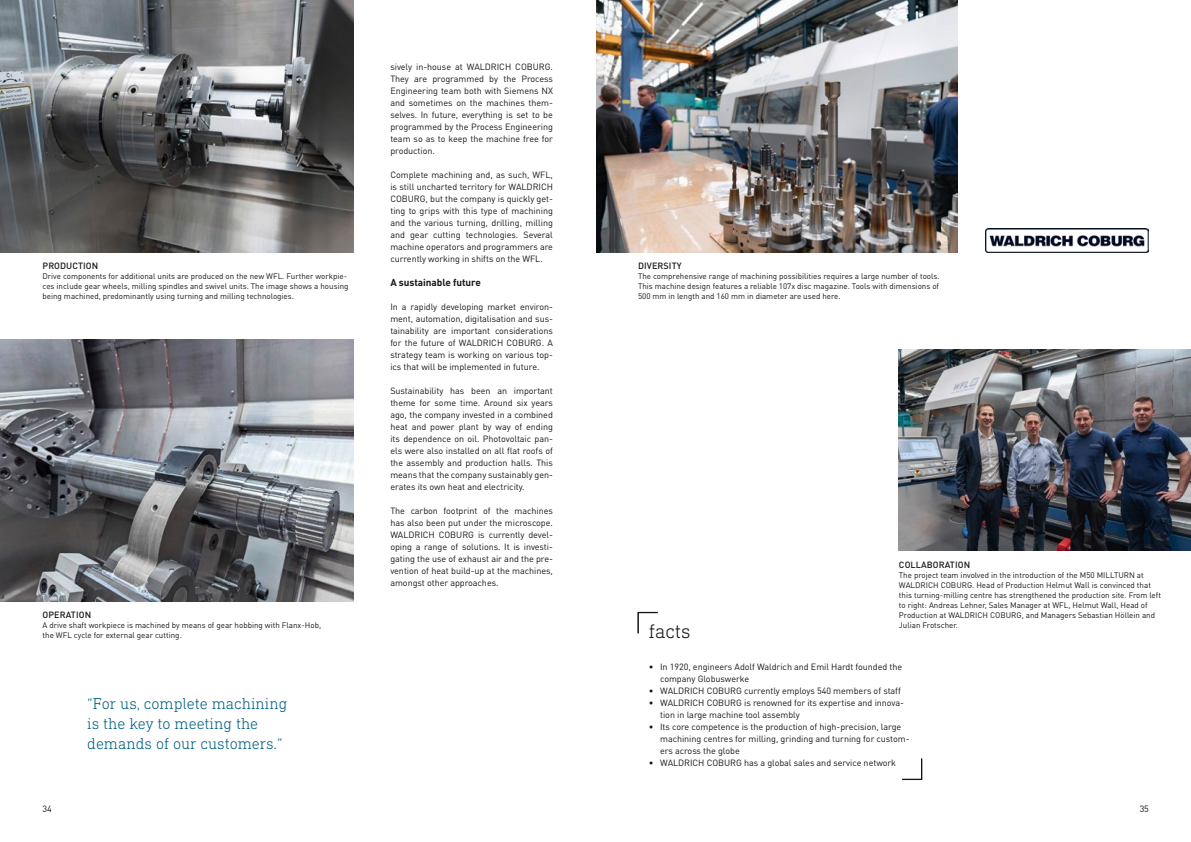
<style>
.page{position:relative;width:1191px;height:842px;background:#fff}
.page>*{position:absolute;margin:0;border:0;box-sizing:border-box;transform-origin:0 0}
.t1{font:300 20px "DIN Next Slab Pro";color:#151616}
.t2{font:300 16px/20px "DIN Next Slab Pro";color:#006083}
.t3{font:700 10px "DIN Pro";letter-spacing:-.005em;color:#151616}
.t4{font:9px/12px "DIN Pro";letter-spacing:-.005em;color:#151616;text-align:justify}
.t5{font:500 9px "DIN Pro";letter-spacing:.01em;color:#151616}
.t6{font:8px/10px "DIN Pro";color:#151616}
</style>
<div class="page">
<svg style="left:638px;top:612px;width:20px;height:21px"></svg>
<svg style="left:902px;top:758px;width:20px;height:22px"></svg>
<img style="left:596px;top:0;width:361px;height:252px">
<img style="left:0;top:0;width:353px;height:252px">
<img style="left:0;top:339px;width:353px;height:262px">
<img style="left:899px;top:350px;width:292px;height:201px">
<img style="left:986px;top:228px;width:162px;height:24px">
<p class="t5" style="left:43px;top:260px;width:57px">PRODUCTION</p>
<p class="t6" style="left:43px;top:271px;width:307px">Drive components for additional units are produced on the new WFL. Further workpie&shy;ces include gear wheels, milling spindles and swivel units. The image shows a housing being machined, predominantly using turning and milling technologies.</p>
<p class="t5" style="left:43px;top:608px;width:50px">OPERATION</p>
<p class="t6" style="left:43px;top:619px;width:280px">A drive shaft workpiece is machined by means of gear hobbing with Flanx-Hob, the WFL cycle for external gear cutting.</p>
<h2 class="t2" style="left:87px;top:693px;width:202px">“For us, complete machining is the key to meeting the demands of our customers.“</h2>
<p class="t4" style="left:390px;top:60px;width:164px">sively in-house at WALDRICH COBURG.<br>They are programmed by the Process Engineering team both with Siemens NX and sometimes on the machines them&shy;selves. In future, everything is set to be programmed by the Process Engineering team so as to keep the machine free for production.</p>
<p class="t4" style="left:390px;top:168px;width:164px">Complete machining and, as such, WFL, is still uncharted territory for WALDRICH COBURG, but the company is quickly get&shy;ting to grips with this type of machining and the various turning, drilling, milling and gear cutting technologies. Several machine operators and programmers are currently working in shifts on the WFL.</p>
<p class="t3" style="left:390px;top:276px;width:92px">A sustainable future</p>
<p class="t4" style="left:390px;top:300px;width:164px">In a rapidly developing market environ&shy;ment, automation, digitalisation and sus&shy;tainability are important considerations for the future of WALDRICH COBURG. A strategy team is working on various top&shy;ics that will be implemented in future.</p>
<p class="t4" style="left:390px;top:384px;width:164px">Sustainability has been an important theme for some time. Around six years ago, the company invested in a combined heat and power plant by way of ending its dependence on oil. Photovoltaic pan&shy;els were also installed on all flat roofs of the assembly and production halls. This means that the company sustainably gen&shy;erates its own heat and electricity.</p>
<p class="t4" style="left:390px;top:504px;width:164px">The carbon footprint of the machines has also been put under the microscope.<br>WALDRICH COBURG is currently devel&shy;oping a range of solutions. It is investi&shy;gating the use of exhaust air and the pre&shy;vention of heat build-up at the machines, amongst other approaches.</p>
<p class="t5" style="left:638px;top:260px;width:45px">DIVERSITY</p>
<p class="t6" style="left:638px;top:271px;width:303px;text-align:justify">The comprehensive range of machining possibilities requires a large number of tools.<br>This machine design features a reliable 107x disc magazine. Tools with dimensions of 500 mm in length and 160 mm in diameter are used here.</p>
<p class="t5" style="left:899px;top:559px;width:73px">COLLABORATION</p>
<p class="t6" style="left:899px;top:570px;width:264px">The project team involved in the introduction of the M50 MILLTURN at WALDRICH COBURG. Head of Production Helmut Wall is convinced that this turning-milling centre has strengthened the production site. From left to right: Andreas Lehner, Sales Manager at WFL, Helmut Wall, Head of Production at WALDRICH COBURG, and Managers Sebastian Höllein and Julian Frotscher.</p>
<h1 class="t1" style="left:649px;top:619px;width:43px">facts</h1>
<p class="t4" style="left:660px;top:660px;width:244px;text-indent:-11px">• In 1920, engineers Adolf Waldrich and Emil Hardt founded the company Globuswerke</p>
<p class="t4" style="left:649px;top:684px;width:253px">• WALDRICH COBURG currently employs 540 members of staff</p>
<p class="t4" style="left:660px;top:696px;width:245px;text-indent:-11px">• WALDRICH COBURG is renowned for its expertise and innova&shy;tion in large machine tool assembly</p>
<p class="t4" style="left:660px;top:720px;width:251px;text-align:left;text-indent:-11px">• Its core competence is the production of high-precision, large machining centres for milling, grinding and turning for custom&shy;ers across the globe</p>
<p class="t4" style="left:649px;top:756px;width:249px">• WALDRICH COBURG has a global sales and service network</p>
<p class="t4" style="left:43px;top:802px;width:11px">34</p>
<p class="t4" style="left:1139px;top:802px;width:11px">35</p>
</div>
